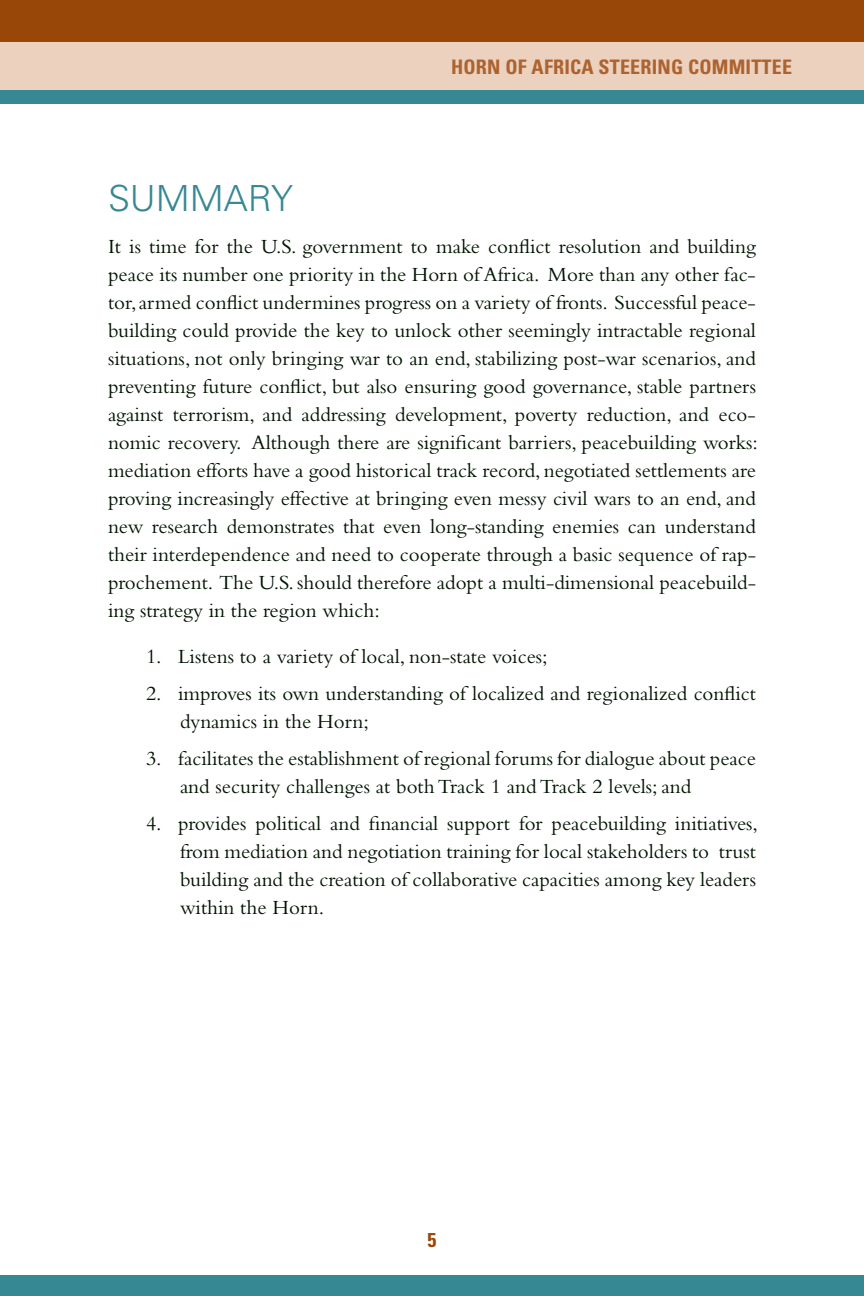
<style>
.page{position:relative;width:864px;height:1296px;background:#fff}
.page>*{position:absolute;margin:0;border:0;box-sizing:border-box;transform-origin:0 0}
.t1{font:300 36px "Univers";color:#368893}
.t2{font:21px/28px "Bembo";color:#001300;text-align:justify}
.t3{font:700 condensed 20px "Univers";letter-spacing:.01em;color:#ac632f}
.t4{font:700 condensed 20px "Univers";color:#994708}
</style>
<div class="page">
<div style="left:0;top:35px;width:864px;height:62px;background:#ebd1be"></div>
<div style="left:0;top:90px;width:864px;height:14px;background:#368893"></div>
<div style="left:0;top:0;width:864px;height:42px;background:#994708"></div>
<div style="left:0;top:1276px;width:864px;height:20px;background:#368893"></div>
<p class="t3" style="left:451px;top:55px;width:342px">HORN OF AFRICA STEERING COMMITTEE</p>
<p class="t1" style="left:108px;top:176px;width:187px">SUMMARY</p>
<p class="t2" style="left:108px;top:232px;width:652px">It is time for the U.S. government to make conflict resolution and building peace its number one priority in the Horn of Africa. More than any other fac&shy;tor, armed conflict undermines progress on a variety of fronts. Successful peace&shy;building could provide the key to unlock other seemingly intractable regional situations, not only bringing war to an end, stabilizing post-war scenarios, and preventing future conflict, but also ensuring good governance, stable partners against terrorism, and addressing development, poverty reduction, and eco&shy;nomic recovery. Although there are significant barriers, peacebuilding works: mediation efforts have a good historical track record, negotiated settlements are proving increasingly effective at bringing even messy civil wars to an end, and new research demonstrates that even long-standing enemies can understand their interdependence and need to cooperate through a basic sequence of rap&shy;prochement. The U.S. should therefore adopt a multi-dimensional peacebuild&shy;ing strategy in the region which:</p>
<p class="t2" style="left:146px;top:642px;width:403px">1. Listens to a variety of local, non-state voices;</p>
<p class="t2" style="left:180px;top:679px;width:578px;text-indent:-34px">2. improves its own understanding of localized and regionalized conflict dynamics in the Horn;</p>
<p class="t2" style="left:180px;top:744px;width:578px;text-indent:-34px">3. facilitates the establishment of regional forums for dialogue about peace and security challenges at both Track 1 and Track 2 levels; and</p>
<p class="t2" style="left:180px;top:809px;width:580px;text-indent:-34px">4. provides political and financial support for peacebuilding initiatives, from mediation and negotiation training for local stakeholders to trust building and the creation of collaborative capacities among key leaders within the Horn.</p>
<p class="t4" style="left:428px;top:1227px;width:10px">5</p>
</div>
